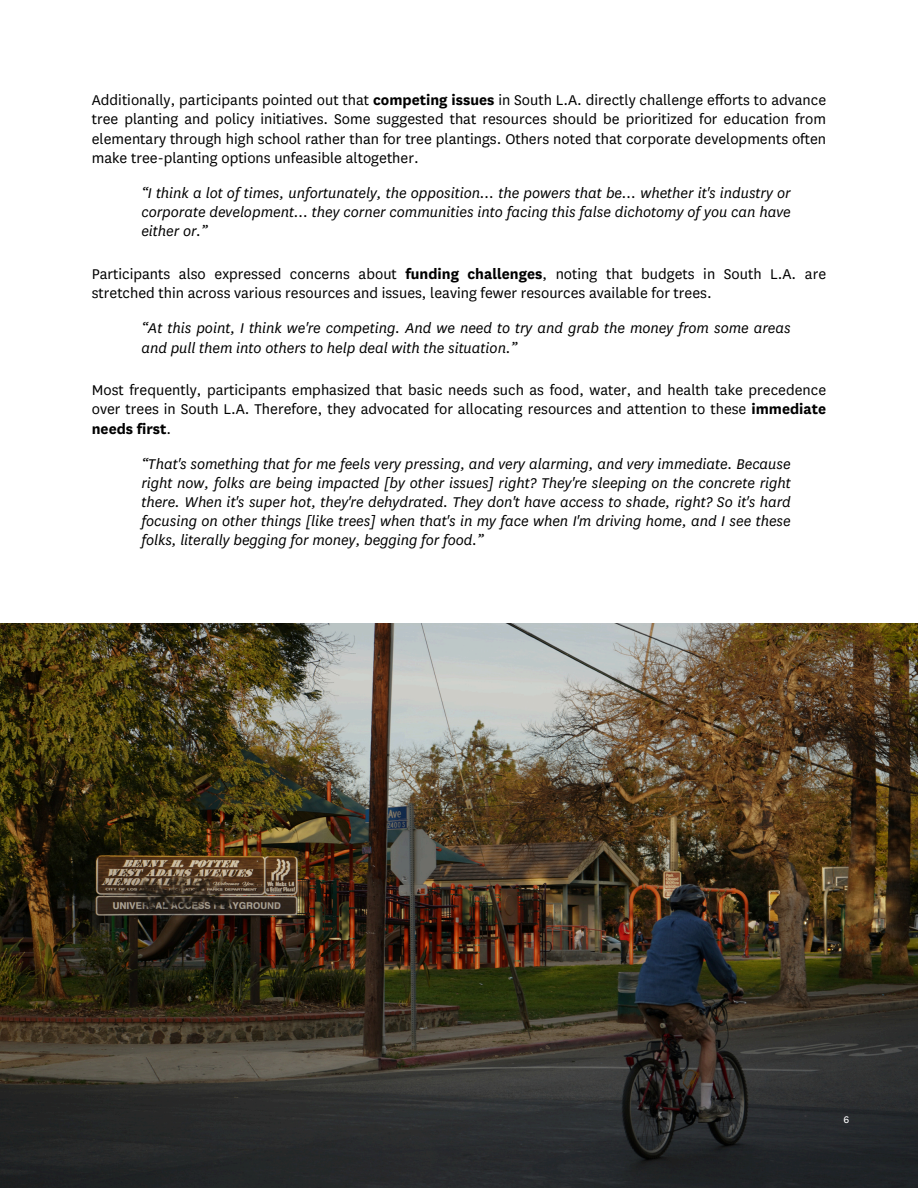
<style>
.page{position:relative;width:918px;height:1188px;background:#fff}
.page>*{position:absolute;margin:0;border:0;box-sizing:border-box;transform-origin:0 0}
.t1{font:16.5px/19.2px "National";color:#000;text-align:justify}
.t2{font:italic 16.5px/19.2px "National";color:#000;text-align:justify}
.t3{font:11.25px "National";color:#fff}
.s1{font-weight:700}
</style>
<div class="page">
<img style="left:0;top:624px;width:918px;height:564px">
<h1 class="t1" style="left:92px;top:91px;width:736px">Additionally, participants pointed out that <span class="s1">competing issues</span> in South L.A. directly challenge efforts to advance tree planting and policy initiatives. Some suggested that resources should be prioritized for education from elementary through high school rather than for tree plantings. Others noted that corporate developments often make tree-planting options unfeasible altogether.</h1>
<h1 class="t2" style="left:141px;top:183px;width:651px">“I think a lot of times, unfortunately, the opposition… the powers that be… whether it's industry or corporate development… they corner communities into facing this false dichotomy of you can have either or.”</h1>
<h1 class="t1" style="left:92px;top:264px;width:736px">Participants also expressed concerns about <span class="s1">funding challenges</span>, noting that budgets in South L.A. are stretched thin across various resources and issues, leaving fewer resources available for trees.</h1>
<p class="t2" style="left:141px;top:319px;width:651px">“At this point, I think we're competing. And we need to try and grab the money from some areas and pull them into others to help deal with the situation.”</p>
<h1 class="t1" style="left:92px;top:381px;width:736px">Most frequently, participants emphasized that basic needs such as food, water, and health take precedence over trees in South L.A. Therefore, they advocated for allocating resources and attention to these <span class="s1">immediate needs first</span>.</h1>
<h1 class="t2" style="left:141px;top:454px;width:651px">“That's something that for me feels very pressing, and very alarming, and very immediate. Because right now, folks are being impacted [by other issues] right? They're sleeping on the concrete right there. When it's super hot, they're dehydrated. They don't have access to shade, right? So it's hard focusing on other things [like trees] when that's in my face when I'm driving home, and I see these folks, literally begging for money, begging for food.”</h1>
<p class="t3" style="left:844px;top:1112px;width:7px">6</p>
</div>
